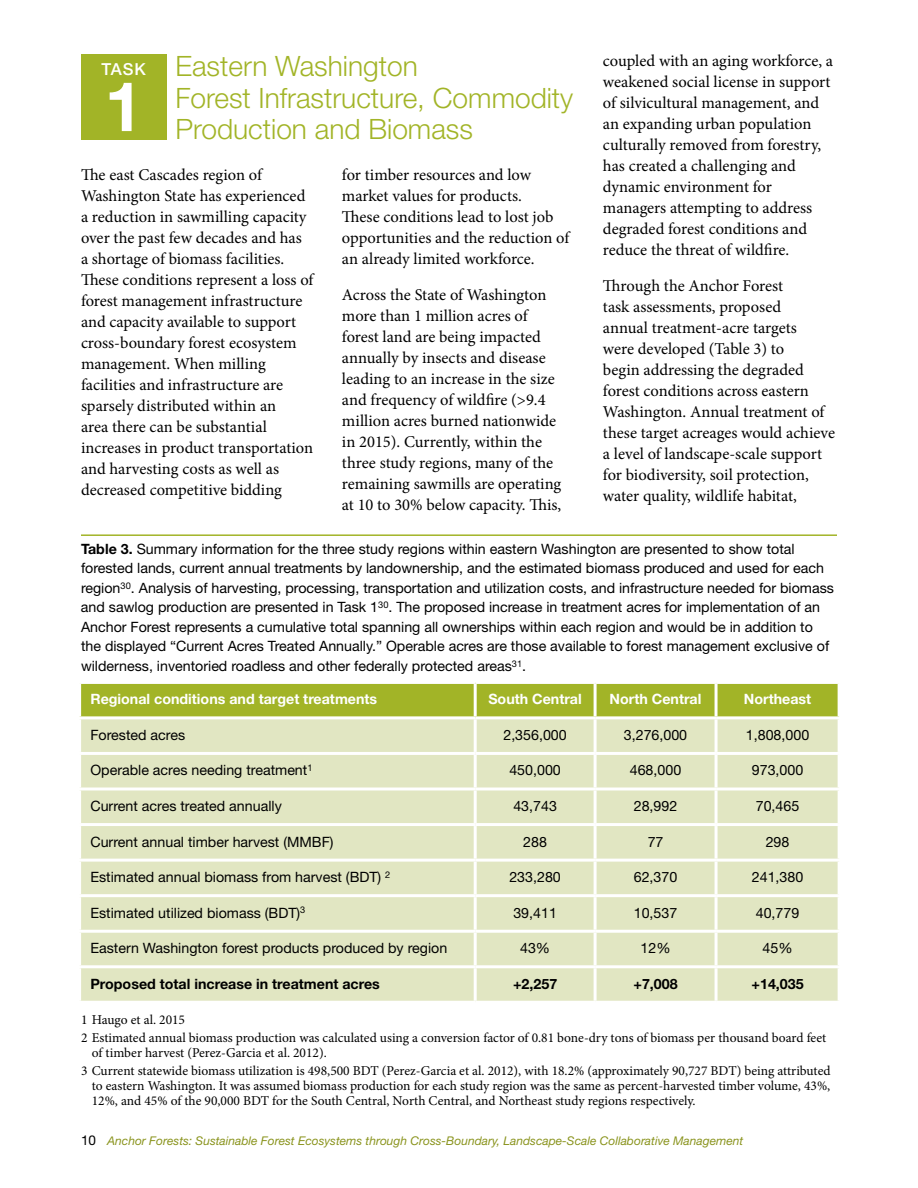
<style>
.page{position:relative;width:918px;height:1188px;background:#fff}
.page>*{position:absolute;margin:0;border:0;box-sizing:border-box;transform-origin:0 0}
.t1{font:700 68.85px "Helvetica Neue";color:#fff}
.t2{font:300 28.05px/31.7px "Helvetica Neue";color:#a2b427}
.t3{font:16.5px/21px "Minion Pro";color:#000}
.t4{font:500 16.5px "Helvetica Neue";color:#fff}
.t5{font:14.25px/19.5px "Helvetica Neue";color:#000}
.t6{font:700 14.25px "Helvetica Neue";color:#fff}
.t7{font:700 14.25px "Helvetica Neue";color:#000}
.t8{font:13.5px/18px "Minion Pro";letter-spacing:-.005em;color:#000}
.t9{font:italic 12px "Helvetica Neue";color:#8a941e}
.s1{font-weight:700}
.s2{font-style:normal;font-size:13.5px;color:#000}
</style>
<div class="page">
<div style="left:81px;top:684px;width:757px;height:32px;background:#a2b427"></div>
<div style="left:81px;top:719px;width:757px;height:282px;background:#e1e6c2"></div>
<hr style="left:474px;top:684px;width:3px;height:32px;background:#fff">
<hr style="left:594px;top:684px;width:3px;height:32px;background:#fff">
<hr style="left:715px;top:684px;width:3px;height:32px;background:#fff">
<hr style="left:474px;top:719px;width:3px;height:33px;background:#fff">
<hr style="left:594px;top:719px;width:3px;height:33px;background:#fff">
<hr style="left:715px;top:719px;width:3px;height:33px;background:#fff">
<hr style="left:78px;top:752px;width:397px;height:3px;background:#fff">
<hr style="left:475px;top:752px;width:120px;height:3px;background:#fff">
<hr style="left:474px;top:755px;width:3px;height:32px;background:#fff">
<hr style="left:595px;top:752px;width:121px;height:3px;background:#fff">
<hr style="left:594px;top:755px;width:3px;height:32px;background:#fff">
<hr style="left:716px;top:752px;width:125px;height:3px;background:#fff">
<hr style="left:715px;top:755px;width:3px;height:32px;background:#fff">
<hr style="left:78px;top:787px;width:397px;height:3px;background:#fff">
<hr style="left:475px;top:787px;width:120px;height:3px;background:#fff">
<hr style="left:474px;top:790px;width:3px;height:33px;background:#fff">
<hr style="left:595px;top:787px;width:121px;height:3px;background:#fff">
<hr style="left:594px;top:790px;width:3px;height:33px;background:#fff">
<hr style="left:716px;top:787px;width:125px;height:3px;background:#fff">
<hr style="left:715px;top:790px;width:3px;height:33px;background:#fff">
<hr style="left:78px;top:823px;width:397px;height:3px;background:#fff">
<hr style="left:475px;top:823px;width:120px;height:3px;background:#fff">
<hr style="left:474px;top:826px;width:3px;height:33px;background:#fff">
<hr style="left:595px;top:823px;width:121px;height:3px;background:#fff">
<hr style="left:594px;top:826px;width:3px;height:33px;background:#fff">
<hr style="left:716px;top:823px;width:125px;height:3px;background:#fff">
<hr style="left:715px;top:826px;width:3px;height:33px;background:#fff">
<hr style="left:78px;top:859px;width:397px;height:3px;background:#fff">
<hr style="left:475px;top:859px;width:120px;height:3px;background:#fff">
<hr style="left:474px;top:862px;width:3px;height:32px;background:#fff">
<hr style="left:595px;top:859px;width:121px;height:3px;background:#fff">
<hr style="left:594px;top:862px;width:3px;height:32px;background:#fff">
<hr style="left:716px;top:859px;width:125px;height:3px;background:#fff">
<hr style="left:715px;top:862px;width:3px;height:32px;background:#fff">
<hr style="left:78px;top:894px;width:397px;height:3px;background:#fff">
<hr style="left:475px;top:894px;width:120px;height:3px;background:#fff">
<hr style="left:474px;top:897px;width:3px;height:33px;background:#fff">
<hr style="left:595px;top:894px;width:121px;height:3px;background:#fff">
<hr style="left:594px;top:897px;width:3px;height:33px;background:#fff">
<hr style="left:716px;top:894px;width:125px;height:3px;background:#fff">
<hr style="left:715px;top:897px;width:3px;height:33px;background:#fff">
<hr style="left:78px;top:930px;width:397px;height:3px;background:#fff">
<hr style="left:475px;top:930px;width:120px;height:3px;background:#fff">
<hr style="left:474px;top:933px;width:3px;height:32px;background:#fff">
<hr style="left:595px;top:930px;width:121px;height:3px;background:#fff">
<hr style="left:594px;top:933px;width:3px;height:32px;background:#fff">
<hr style="left:716px;top:930px;width:125px;height:3px;background:#fff">
<hr style="left:715px;top:933px;width:3px;height:32px;background:#fff">
<hr style="left:78px;top:965px;width:397px;height:3px;background:#fff">
<hr style="left:475px;top:965px;width:120px;height:3px;background:#fff">
<hr style="left:474px;top:968px;width:3px;height:33px;background:#fff">
<hr style="left:595px;top:965px;width:121px;height:3px;background:#fff">
<hr style="left:594px;top:968px;width:3px;height:33px;background:#fff">
<hr style="left:716px;top:965px;width:125px;height:3px;background:#fff">
<hr style="left:715px;top:968px;width:3px;height:33px;background:#fff">
<hr style="left:81px;top:534px;width:756px;height:2px;background:#a2b427">
<div style="left:81px;top:54px;width:85px;height:85px;background:#a2b427"></div>
<p class="t4" style="left:102px;top:60px;width:46px">TASK</p>
<h1 class="t1" style="left:105px;top:64px;width:40px">1</h1>
<h2 class="t2" style="left:175px;top:50px;width:399px">Eastern Washington<br>Forest Infrastructure, Commodity<br>Production and Biomass</h2>
<p class="t3" style="left:81px;top:164px;width:234px">The east Cascades region of<br>Washington State has experienced a reduction in sawmilling capacity over the past few decades and has<br>a shortage of biomass facilities.<br>These conditions represent a loss of forest management infrastructure and capacity available to support cross-boundary forest ecosystem management. When milling facilities and infrastructure are sparsely distributed within an<br>area there can be substantial increases in product transportation and harvesting costs as well as decreased competitive bidding</p>
<p class="t3" style="left:342px;top:164px;width:229px">for timber resources and low market values for products.<br>These conditions lead to lost job opportunities and the reduction of an already limited workforce.</p>
<p class="t3" style="left:342px;top:284px;width:221px">Across the State of Washington more than 1 million acres of forest land are being impacted annually by insects and disease leading to an increase in the size and frequency of wildfire (&gt;9.4 million acres burned nationwide in 2015). Currently, within the three study regions, many of the remaining sawmills are operating at 10 to 30% below capacity. This,</p>
<p class="t3" style="left:603px;top:50px;width:232px">coupled with an aging workforce, a weakened social license in support of silvicultural management, and an expanding urban population culturally removed from forestry, has created a challenging and dynamic environment for managers attempting to address degraded forest conditions and reduce the threat of wildfire.</p>
<p class="t3" style="left:603px;top:275px;width:234px">Through the Anchor Forest<br>task assessments, proposed<br>annual treatment-acre targets<br>were developed (Table 3) to<br>begin addressing the degraded forest conditions across eastern<br>Washington. Annual treatment of these target acreages would achieve a level of landscape-scale support for biodiversity, soil protection, water quality, wildlife habitat,</p>
<p class="t5" style="left:81px;top:539px;width:755px"><span class="s1">Table 3.</span> Summary information for the three study regions within eastern Washington are presented to show total forested lands, current annual treatments by landownership, and the estimated biomass produced and used for each region<sup>30</sup>. Analysis of harvesting, processing, transportation and utilization costs, and infrastructure needed for biomass and sawlog production are presented in Task 1<sup>30</sup>. The proposed increase in treatment acres for implementation of an Anchor Forest represents a cumulative total spanning all ownerships within each region and would be in addition to the displayed “Current Acres Treated Annually. ” Operable acres are those available to forest management exclusive of wilderness, inventoried roadless and other federally protected areas<sup>31</sup>.</p>
<p class="t6" style="left:90px;top:690px;width:288px">Regional conditions and target treatments</p>
<p class="t6" style="left:488px;top:690px;width:95px">South Central</p>
<p class="t6" style="left:610px;top:690px;width:93px">North Central</p>
<p class="t6" style="left:744px;top:690px;width:69px">Northeast</p>
<p class="t5" style="left:90px;top:725px;width:96px">Forested acres</p>
<p class="t5" style="left:503px;top:725px;width:65px">2,356,000</p>
<p class="t5" style="left:624px;top:725px;width:65px">3,276,000</p>
<p class="t5" style="left:746px;top:725px;width:65px">1,808,000</p>
<p class="t5" style="left:90px;top:760px;width:224px">Operable acres needing treatment<sup>1</sup></p>
<p class="t5" style="left:509px;top:760px;width:53px">450,000</p>
<p class="t5" style="left:630px;top:760px;width:53px">468,000</p>
<p class="t5" style="left:752px;top:760px;width:53px">973,000</p>
<p class="t5" style="left:90px;top:796px;width:193px">Current acres treated annually</p>
<p class="t5" style="left:513px;top:796px;width:45px">43,743</p>
<p class="t5" style="left:634px;top:796px;width:45px">28,992</p>
<p class="t5" style="left:756px;top:796px;width:45px">70,465</p>
<p class="t5" style="left:90px;top:832px;width:245px">Current annual timber harvest (MMBF)</p>
<p class="t5" style="left:523px;top:832px;width:25px">288</p>
<p class="t5" style="left:648px;top:832px;width:17px">77</p>
<p class="t5" style="left:766px;top:832px;width:25px">298</p>
<p class="t5" style="left:90px;top:867px;width:301px">Estimated annual biomass from harvest (BDT) <sup>2</sup></p>
<p class="t5" style="left:509px;top:867px;width:53px">233,280</p>
<p class="t5" style="left:634px;top:867px;width:45px">62,370</p>
<p class="t5" style="left:752px;top:867px;width:53px">241,380</p>
<p class="t5" style="left:90px;top:903px;width:216px">Estimated utilized biomass (BDT)<sup>3</sup></p>
<p class="t5" style="left:513px;top:903px;width:45px">39,411</p>
<p class="t5" style="left:634px;top:903px;width:45px">10,537</p>
<p class="t5" style="left:756px;top:903px;width:45px">40,779</p>
<p class="t5" style="left:90px;top:938px;width:358px">Eastern Washington forest products produced by region</p>
<p class="t5" style="left:520px;top:938px;width:32px">43%</p>
<p class="t5" style="left:641px;top:938px;width:32px">12%</p>
<p class="t5" style="left:763px;top:938px;width:32px">45%</p>
<p class="t7" style="left:90px;top:975px;width:291px">Proposed total increase in treatment acres</p>
<p class="t7" style="left:513px;top:975px;width:46px">+2,257</p>
<p class="t7" style="left:633px;top:975px;width:46px">+7,008</p>
<p class="t7" style="left:752px;top:975px;width:54px">+14,035</p>
<p class="t8" style="left:81px;top:1011px;width:747px">1 Haugo et al. 2015<br>2 Estimated annual biomass production was calculated using a conversion factor of 0.81 bone-dry tons of biomass per thousand board feet</p>
<p class="t8" style="left:81px;top:1044px;width:751px;text-indent:11px">of timber harvest (Perez-Garcia et al. 2012).<br>3 Current statewide biomass utilization is 498,500 BDT (Perez-Garcia et al. 2012), with 18.2% (approximately 90,727 BDT) being attributed</p>
<p class="t8" style="left:92px;top:1078px;width:740px;line-height:15px">to eastern Washington. It was assumed biomass production for each study region was the same as percent-harvested timber volume, 43%,<br>12%, and 45% of the 90,000 BDT for the South Central, North Central, and Northeast study regions respectively.</p>
<p class="t9" style="left:81px;top:1133px;width:664px"><span class="s2">10</span> Anchor Forests: Sustainable Forest Ecosystems through Cross-Boundary, Landscape-Scale Collaborative Management</p>
</div>
